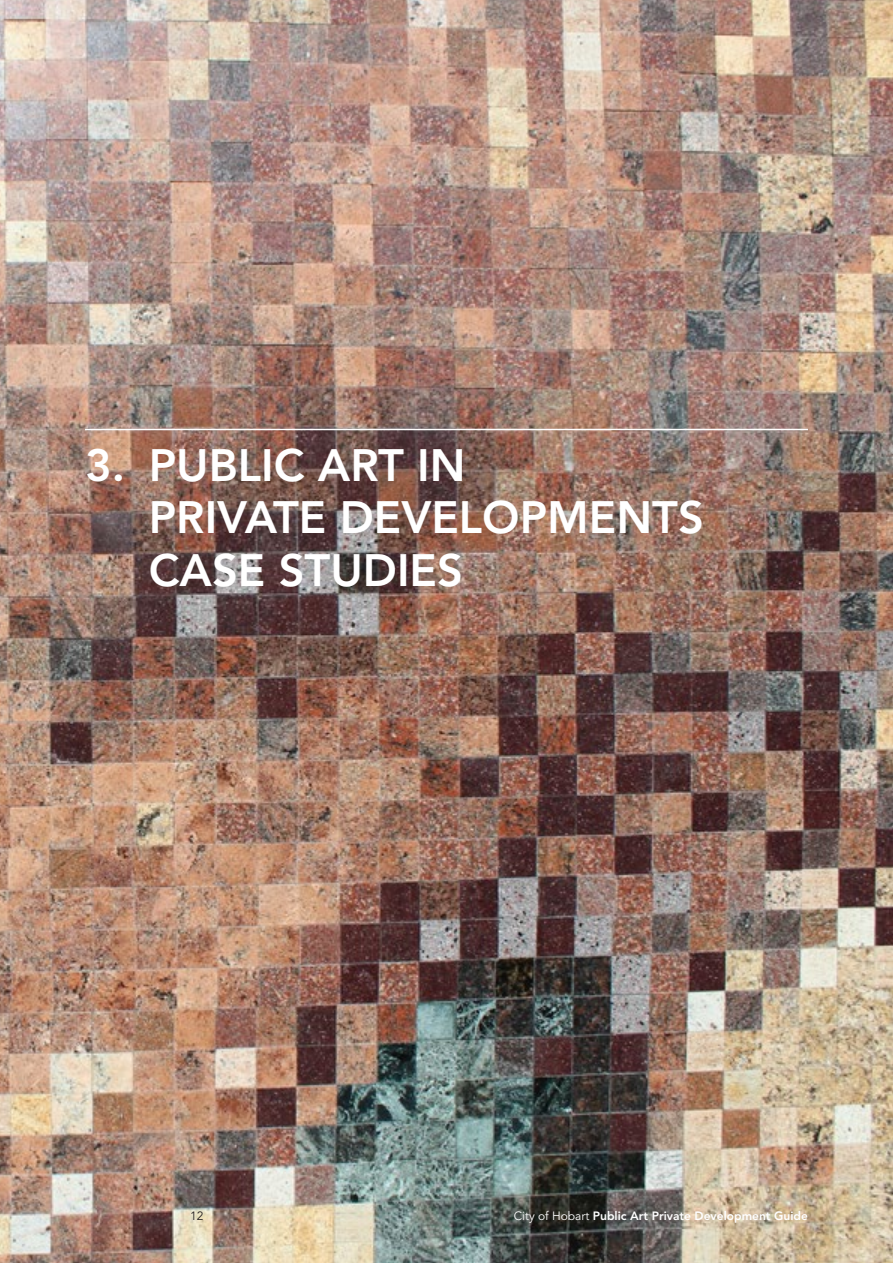
<style>
.page{position:relative;width:893px;height:1263px;background:#fff}
.page>*{position:absolute;margin:0;border:0;box-sizing:border-box;transform-origin:0 0}
.Chapter_Headline{font:800 45px/52.5px "Avenir LT Std";color:#fff}
.t1{font:800 12px "Avenir LT Std";color:#fff}
.t2{font:12px "Avenir LT Std";color:#231f20}
.s1{font-weight:400}
</style>
<div class="page">
<img style="left:0;top:0;width:893px;height:1263px">
<hr style="left:85px;top:429px;width:723px;height:1px;background:#fff">
<p class="Chapter_Headline" style="left:149px;top:439px;width:557px;text-indent:-64px">3. PUBLIC ART IN<br>PRIVATE DEVELOPMENTS<br>CASE STUDIES</p>
<p class="t2" style="left:190px;top:1209px;width:15px">12</p>
<p class="t1" style="left:514px;top:1209px;width:296px"><span class="s1">City of Hobart</span> Public Art Private Development Guide</p>
</div>
